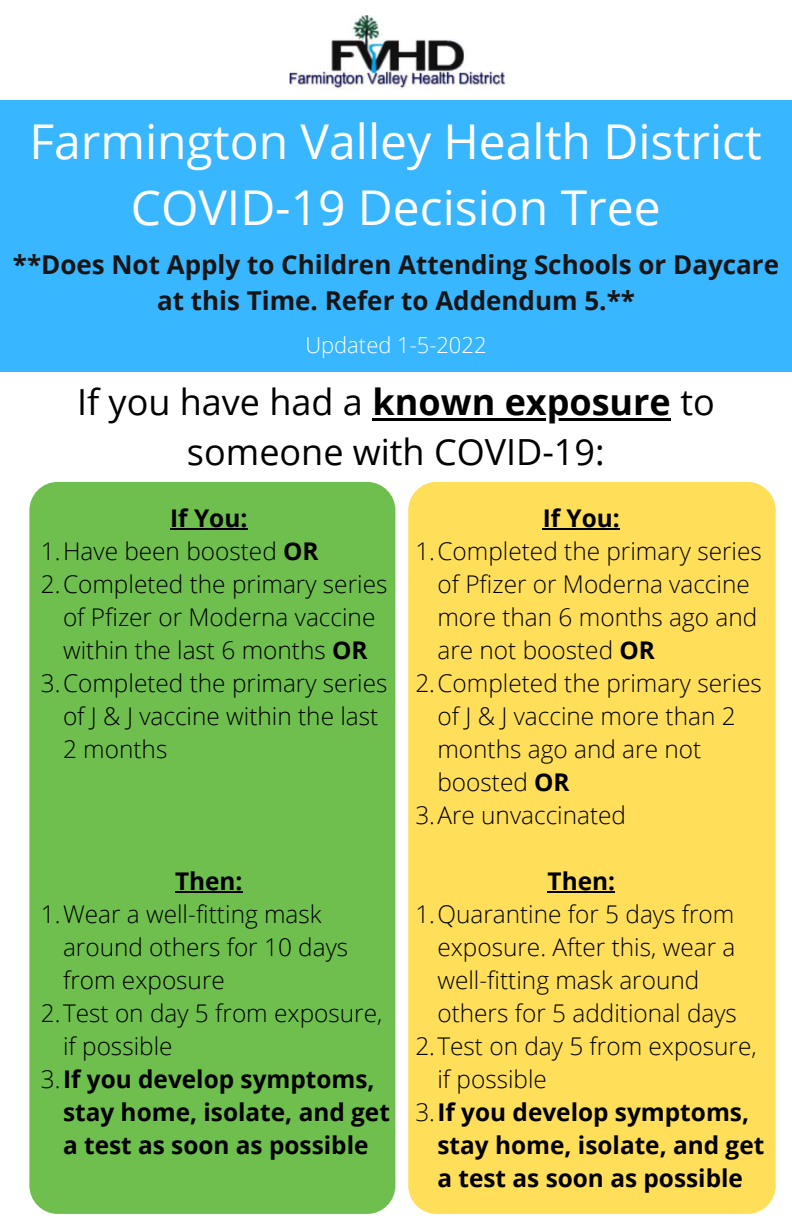
<style>
.page{position:relative;width:792px;height:1224px;background:#fff}
.page>*{position:absolute;margin:0;border:0;box-sizing:border-box;transform-origin:0 0}
.t1{font:48px "Open Sans";color:#fff}
.t2{font:36px/49.6px "Open Sans";color:#000;text-align:center}
.t3{font:700 26px/36px "Open Sans";color:#161515;text-align:center}
.t4{font:300 24.4px/33px "Open Sans";color:#000}
.t5{font:700 24.4px/33px "Open Sans";color:#000}
.t6{font:300 22px "Open Sans";color:#fff}
.s1{font-weight:700}
.s2{font-weight:300}
</style>
<div class="page">
<img style="left:289px;top:16px;width:217px;height:73px">
<div style="left:0;top:100px;width:792px;height:271px;background:#38b6ff"></div>
<div style="left:29px;top:482px;width:366px;height:732px;background:#6ebf4d;border-radius:28px"></div>
<hr style="left:373px;top:418px;width:298px;height:3px;background:#000">
<div style="left:408px;top:482px;width:368px;height:732px;background:#ffde59;border-radius:28px"></div>
<hr style="left:170px;top:529px;width:77px;height:1px;background:#000">
<hr style="left:175px;top:892px;width:68px;height:1px;background:#000">
<hr style="left:543px;top:529px;width:77px;height:1px;background:#000">
<hr style="left:548px;top:892px;width:67px;height:1px;background:#000">
<p class="t1" style="left:29px;top:108px;width:734px">Farmington Valley Health District</p>
<p class="t1" style="left:131px;top:174px;width:531px">COVID-19 Decision Tree</p>
<p class="t3" style="left:13px;top:246px;width:768px">**Does Not Apply to Children Attending Schools or Daycare at this Time. Refer to Addendum 5.**</p>
<p class="t6" style="left:305px;top:330px;width:183px">Updated 1-5-2022</p>
<p class="t2" style="left:77px;top:376px;width:639px">If you have had a <span class="s1">known exposure</span> to someone with COVID-19:</p>
<p class="t5" style="left:170px;top:501px;width:79px">If You:</p>
<p class="t4" style="left:41px;top:534px;width:279px">1.Have been boosted <span class="s1">OR</span></p>
<p class="t4" style="left:41px;top:567px;width:348px;text-align:center">2.Completed the primary series of Pfizer or Moderna vaccine within the last 6 months <span class="s1">OR</span></p>
<p class="t4" style="left:63px;top:666px;width:326px;text-indent:-22px">3.Completed the primary series of J &amp; J vaccine within the last<br>2 months</p>
<p class="t5" style="left:175px;top:864px;width:69px">Then:</p>
<p class="t4" style="left:63px;top:897px;width:287px;text-indent:-22px">1.Wear a well-fitting mask around others for 10 days from exposure</p>
<p class="t4" style="left:63px;top:996px;width:321px;text-indent:-22px">2.Test on day 5 from exposure, if possible</p>
<p class="t5" style="left:63px;top:1062px;width:328px;text-indent:-22px"><span class="s2">3.</span>If you develop symptoms, stay home, isolate, and get a test as soon as possible</p>
<p class="t5" style="left:543px;top:501px;width:79px">If You:</p>
<p class="t4" style="left:437px;top:534px;width:326px;text-indent:-22px">1.Completed the primary series of Pfizer or Moderna vaccine more than 6 months ago and are not boosted <span class="s1">OR</span></p>
<p class="t4" style="left:437px;top:666px;width:326px;text-indent:-22px">2.Completed the primary series of J &amp; J vaccine more than 2 months ago and are not boosted <span class="s1">OR</span></p>
<p class="t4" style="left:415px;top:798px;width:212px">3.Are unvaccinated</p>
<p class="t5" style="left:548px;top:864px;width:69px">Then:</p>
<p class="t4" style="left:437px;top:897px;width:301px;text-indent:-22px">1.Quarantine for 5 days from exposure. After this, wear a well-fitting mask around others for 5 additional days</p>
<p class="t4" style="left:437px;top:1029px;width:321px;text-indent:-22px">2.Test on day 5 from exposure, if possible</p>
<p class="t5" style="left:437px;top:1095px;width:328px;text-indent:-22px"><span class="s2">3.</span>If you develop symptoms, stay home, isolate, and get a test as soon as possible</p>
</div>
